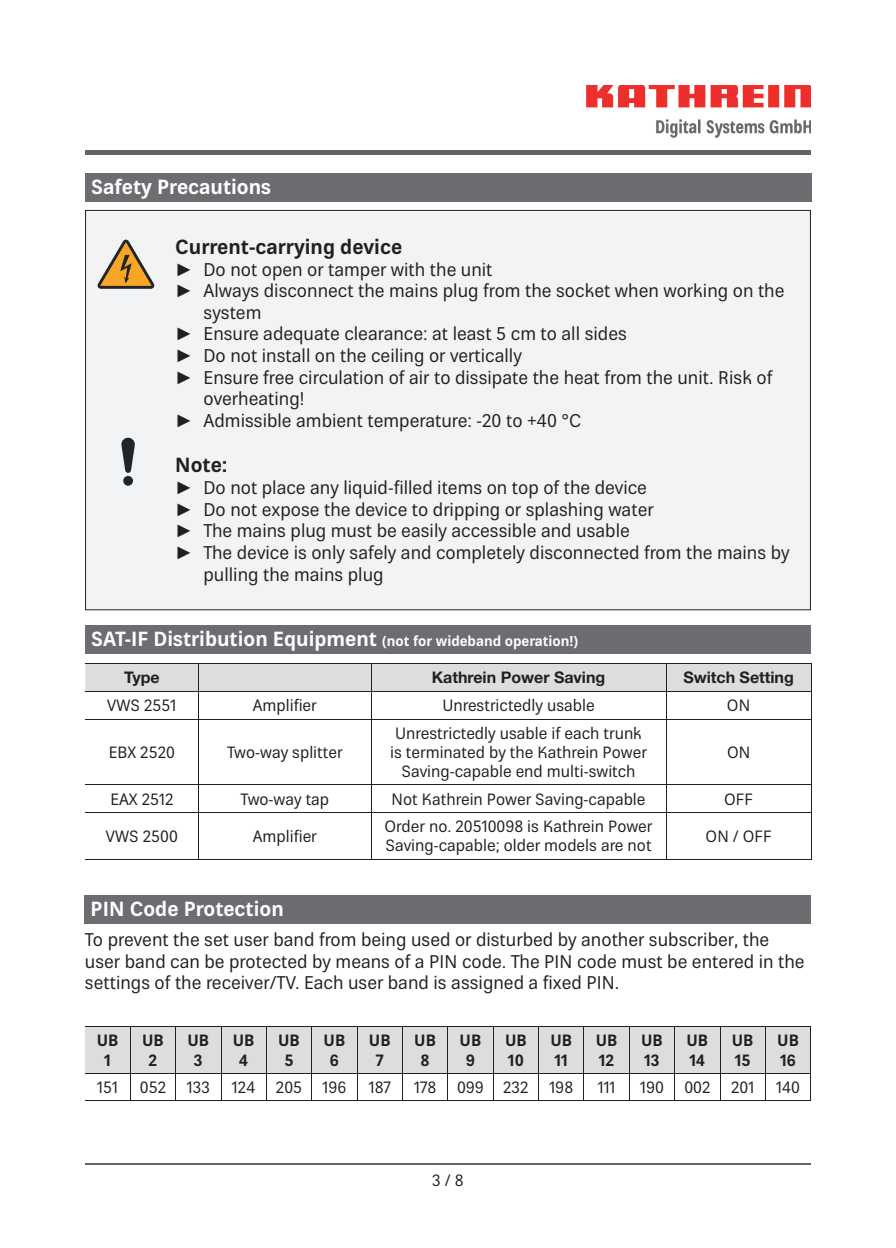
<style>
.page{position:relative;width:896px;height:1248px;background:#fff}
.page>*{position:absolute;margin:0;border:0;box-sizing:border-box;transform-origin:0 0}
.t1{font:700 20px "Kathrein 75";color:#fff}
.t2{font:700 20px "Kathrein 75";color:#231f20}
.t3{font:18px/21.6px "Kathrein 55";color:#231f20}
.t4{font:16px/19.2px "Kathrein 55";color:#231f20;text-align:center}
.t5{font:700 16px/19.2px "Kathrein 75";color:#231f20;text-align:center}
.t6{font:700 16px "Helvetica Neue LT Std";color:#231f20}
.s1{font-family:"Arial"}
.s2{font-size:14px}
</style>
<div class="page">
<hr style="left:85px;top:1162px;width:726px;height:2px;background:#636366">
<hr style="left:85px;top:151px;width:725px;height:4px;background:#636366">
<img style="left:587px;top:85px;width:224px;height:52px">
<div style="left:85px;top:173px;width:726px;height:28px;background:#6c6d70"></div>
<div style="left:85px;top:210px;width:726px;height:400px;background:#f2f3f4"></div>
<div style="left:85px;top:624px;width:726px;height:29px;background:#6c6d70"></div>
<hr style="left:85px;top:718px;width:114px;height:1px;background:#231f20">
<hr style="left:199px;top:718px;width:172px;height:1px;background:#231f20">
<hr style="left:198px;top:719px;width:1px;height:65px;background:#231f20">
<hr style="left:371px;top:718px;width:295px;height:1px;background:#231f20">
<hr style="left:371px;top:719px;width:1px;height:65px;background:#231f20">
<hr style="left:666px;top:718px;width:145px;height:1px;background:#231f20">
<hr style="left:85px;top:784px;width:114px;height:1px;background:#231f20">
<hr style="left:199px;top:784px;width:172px;height:1px;background:#231f20">
<svg style="left:198px;top:785px;width:1px;height:27px"></svg>
<hr style="left:371px;top:784px;width:295px;height:1px;background:#231f20">
<svg style="left:371px;top:785px;width:1px;height:27px"></svg>
<hr style="left:666px;top:784px;width:145px;height:1px;background:#231f20">
<hr style="left:85px;top:812px;width:114px;height:1px;background:#231f20">
<hr style="left:199px;top:812px;width:172px;height:1px;background:#231f20">
<hr style="left:198px;top:812px;width:1px;height:47px;background:#231f20">
<hr style="left:371px;top:812px;width:295px;height:1px;background:#231f20">
<hr style="left:371px;top:812px;width:1px;height:47px;background:#231f20">
<hr style="left:666px;top:812px;width:145px;height:1px;background:#231f20">
<hr style="left:85px;top:859px;width:114px;height:1px;background:#231f20">
<hr style="left:199px;top:859px;width:172px;height:1px;background:#231f20">
<hr style="left:371px;top:859px;width:295px;height:1px;background:#231f20">
<hr style="left:666px;top:859px;width:145px;height:1px;background:#231f20">
<svg style="left:85px;top:663px;width:727px;height:55px"></svg>
<hr style="left:666px;top:719px;width:1px;height:65px;background:#231f20">
<hr style="left:811px;top:719px;width:1px;height:65px;background:#231f20">
<svg style="left:666px;top:785px;width:1px;height:27px"></svg>
<svg style="left:811px;top:785px;width:1px;height:27px"></svg>
<hr style="left:666px;top:812px;width:1px;height:47px;background:#231f20">
<hr style="left:811px;top:812px;width:1px;height:47px;background:#231f20">
<div style="left:85px;top:894px;width:726px;height:29px;background:#6c6d70"></div>
<hr style="left:85px;top:1100px;width:45px;height:1px;background:#231f20">
<hr style="left:130px;top:1100px;width:46px;height:1px;background:#231f20">
<hr style="left:176px;top:1100px;width:45px;height:1px;background:#231f20">
<hr style="left:221px;top:1100px;width:45px;height:1px;background:#231f20">
<hr style="left:266px;top:1100px;width:46px;height:1px;background:#231f20">
<hr style="left:312px;top:1100px;width:45px;height:1px;background:#231f20">
<hr style="left:357px;top:1100px;width:45px;height:1px;background:#231f20">
<hr style="left:402px;top:1100px;width:46px;height:1px;background:#231f20">
<hr style="left:448px;top:1100px;width:45px;height:1px;background:#231f20">
<hr style="left:493px;top:1100px;width:45px;height:1px;background:#231f20">
<hr style="left:538px;top:1100px;width:46px;height:1px;background:#231f20">
<hr style="left:584px;top:1100px;width:45px;height:1px;background:#231f20">
<hr style="left:629px;top:1100px;width:45px;height:1px;background:#231f20">
<hr style="left:674px;top:1100px;width:46px;height:1px;background:#231f20">
<hr style="left:720px;top:1100px;width:45px;height:1px;background:#231f20">
<hr style="left:765px;top:1100px;width:46px;height:1px;background:#231f20">
<svg style="left:85px;top:1026px;width:726px;height:74px"></svg>
<p class="t1" style="left:91px;top:173px;width:182px">Safety Precautions</p>
<p class="t2" style="left:175px;top:233px;width:228px">Current-carrying device</p>
<p class="t3" style="left:175px;top:258px;width:319px"><span class="s1">►</span> Do not open or tamper with the unit</p>
<p class="t3" style="left:175px;top:280px;width:611px"><span class="s1">►</span> Always disconnect the mains plug from the socket when working on the</p>
<p class="t3" style="left:203px;top:302px;width:59px">system</p>
<p class="t3" style="left:175px;top:323px;width:453px"><span class="s1">►</span> Ensure adequate clearance: at least 5 cm to all sides</p>
<p class="t3" style="left:175px;top:345px;width:348px"><span class="s1">►</span> Do not install on the ceiling or vertically</p>
<p class="t3" style="left:175px;top:366px;width:599px"><span class="s1">►</span> Ensure free circulation of air to dissipate the heat from the unit. Risk of</p>
<p class="t3" style="left:203px;top:388px;width:102px">overheating!</p>
<p class="t3" style="left:175px;top:410px;width:408px"><span class="s1">►</span> Admissible ambient temperature: -20 to +40 °C</p>
<p class="t2" style="left:175px;top:451px;width:54px">Note:</p>
<p class="t3" style="left:175px;top:477px;width:473px"><span class="s1">►</span> Do not place any liquid-filled items on top of the device</p>
<p class="t3" style="left:175px;top:498px;width:480px"><span class="s1">►</span> Do not expose the device to dripping or splashing water</p>
<p class="t3" style="left:175px;top:520px;width:456px"><span class="s1">►</span> The mains plug must be easily accessible and usable</p>
<p class="t3" style="left:175px;top:542px;width:616px"><span class="s1">►</span> The device is only safely and completely disconnected from the mains by</p>
<p class="t3" style="left:203px;top:563px;width:182px">pulling the mains plug</p>
<p class="t1" style="left:91px;top:625px;width:489px">SAT-IF Distribution Equipment <span class="s2">(not for wideband operation!)</span></p>
<p class="t6" style="left:124px;top:667px;width:37px">Type</p>
<p class="t6" style="left:432px;top:667px;width:175px">Kathrein Power Saving</p>
<p class="t6" style="left:683px;top:667px;width:112px">Switch Setting</p>
<p class="t4" style="left:107px;top:695px;width:71px">VWS 2551</p>
<p class="t4" style="left:253px;top:695px;width:66px">Amplifier</p>
<p class="t4" style="left:442px;top:695px;width:154px">Unrestrictedly usable</p>
<p class="t4" style="left:727px;top:695px;width:25px">ON</p>
<p class="t4" style="left:109px;top:742px;width:68px">EBX 2520</p>
<p class="t4" style="left:227px;top:742px;width:117px">Two-way splitter</p>
<p class="t4" style="left:390px;top:723px;width:258px">Unrestrictedly usable if each trunk is terminated by the Kathrein Power<br>Saving-capable end multi-switch</p>
<p class="t4" style="left:727px;top:742px;width:25px">ON</p>
<p class="t4" style="left:110px;top:789px;width:64px">EAX 2512</p>
<p class="t4" style="left:240px;top:789px;width:90px">Two-way tap</p>
<p class="t4" style="left:391px;top:789px;width:255px">Not Kathrein Power Saving-capable</p>
<p class="t4" style="left:724px;top:789px;width:30px">OFF</p>
<p class="t4" style="left:106px;top:826px;width:73px">VWS 2500</p>
<p class="t4" style="left:253px;top:826px;width:66px">Amplifier</p>
<p class="t4" style="left:384px;top:816px;width:269px;text-align:left">Order no. 20510098 is Kathrein Power<br>Saving-capable; older models are not</p>
<p class="t4" style="left:705px;top:826px;width:68px">ON / OFF</p>
<p class="t1" style="left:91px;top:895px;width:195px">PIN Code Protection</p>
<p class="t3" style="left:85px;top:928px;width:721px">To prevent the set user band from being used or disturbed by another subscriber, the user band can be protected by means of a PIN code. The PIN code must be entered in the settings of the receiver/TV. Each user band is assigned a fixed PIN.</p>
<p class="t5" style="left:97px;top:1030px;width:23px">UB<br>1</p>
<p class="t5" style="left:142px;top:1030px;width:23px">UB<br>2</p>
<p class="t5" style="left:187px;top:1030px;width:23px">UB<br>3</p>
<p class="t5" style="left:233px;top:1030px;width:23px">UB<br>4</p>
<p class="t5" style="left:278px;top:1030px;width:23px">UB<br>5</p>
<p class="t5" style="left:323px;top:1030px;width:23px">UB<br>6</p>
<p class="t5" style="left:369px;top:1030px;width:23px">UB<br>7</p>
<p class="t5" style="left:414px;top:1030px;width:23px">UB<br>8</p>
<p class="t5" style="left:460px;top:1030px;width:23px">UB<br>9</p>
<p class="t5" style="left:505px;top:1030px;width:23px;text-align:left">UB<br>10</p>
<p class="t5" style="left:550px;top:1030px;width:23px;text-align:left">UB<br>11</p>
<p class="t5" style="left:596px;top:1030px;width:23px;text-align:left">UB<br>12</p>
<p class="t5" style="left:641px;top:1030px;width:23px;text-align:left">UB<br>13</p>
<p class="t5" style="left:686px;top:1030px;width:23px;text-align:left">UB<br>14</p>
<p class="t5" style="left:732px;top:1030px;width:23px;text-align:left">UB<br>15</p>
<p class="t5" style="left:777px;top:1030px;width:23px;text-align:left">UB<br>16</p>
<p class="t4" style="left:97px;top:1077px;width:22px">151</p>
<p class="t4" style="left:140px;top:1077px;width:28px">052</p>
<p class="t4" style="left:187px;top:1077px;width:25px">133</p>
<p class="t4" style="left:232px;top:1077px;width:25px">124</p>
<p class="t4" style="left:276px;top:1077px;width:28px">205</p>
<p class="t4" style="left:322px;top:1077px;width:26px">196</p>
<p class="t4" style="left:369px;top:1077px;width:24px">187</p>
<p class="t4" style="left:414px;top:1077px;width:24px">178</p>
<p class="t4" style="left:457px;top:1077px;width:73px">099 232</p>
<p class="t4" style="left:549px;top:1077px;width:25px">198</p>
<p class="t4" style="left:598px;top:1077px;width:19px">111</p>
<p class="t4" style="left:640px;top:1077px;width:25px">190</p>
<p class="t4" style="left:684px;top:1077px;width:28px">002</p>
<p class="t4" style="left:731px;top:1077px;width:25px">201</p>
<p class="t4" style="left:776px;top:1077px;width:25px">140</p>
<p class="t4" style="left:432px;top:1170px;width:33px">3 / 8</p>
</div>
